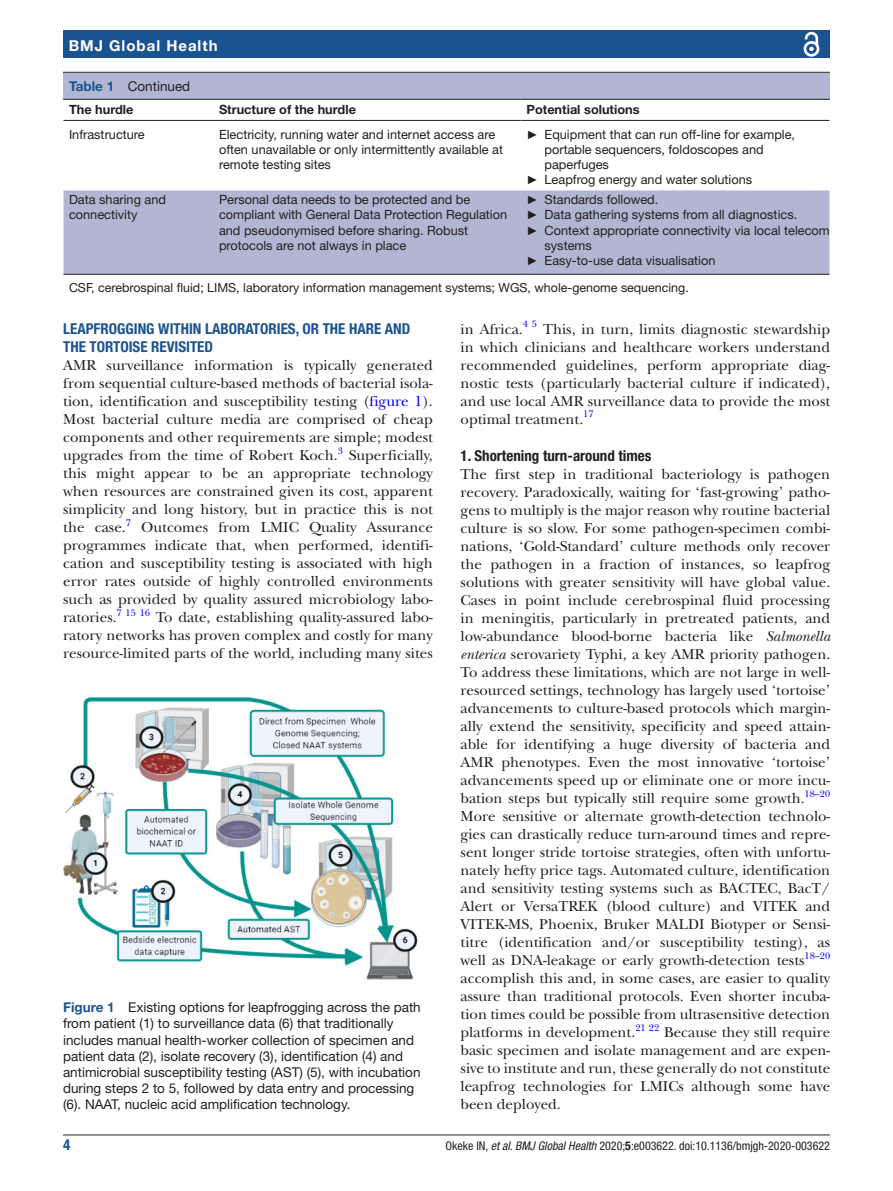
<style>
.page{position:relative;width:893px;height:1191px;background:#fff}
.page>*{position:absolute;margin:0;border:0;box-sizing:border-box;transform-origin:0 0}
.t1{font:15px/18px "New Baskerville";color:#231f20;text-align:justify}
.t2{font:700 condensed 15px/18px "Helvetica Neue LT Std";color:#1b5391}
.t3{font:700 condensed 15px "Helvetica Neue LT Std";color:#231f20}
.t4{font:700 15px "Helvetica Neue LT Std";letter-spacing:.065em;color:#fff}
.t5{font:13.5px/16.2px "Helvetica Neue LT Std";color:#231f20}
.t6{font:12.75px/15.3px "Helvetica Neue LT Std";color:#231f20}
.t7{font:700 12.75px "Helvetica Neue LT Std";color:#231f20}
.t8{font:12.45px "Helvetica Neue LT Std";color:#231f20}
.t9{font:condensed 12px "Helvetica Neue LT Std";color:#231f20}
.t10{font:9.9px "New Baskerville";color:#00f}
.s1{font-weight:700;color:#1b5391}
.s2{font-family:"Arial";font-size:12px}
.s3{color:#00f}
.s4{font-style:italic}
.s5{font-weight:700}
</style>
<div class="page">
<hr style="left:63px;top:1134px;width:767px;height:1px;background:#231f20">
<div style="left:63px;top:31px;width:767px;height:27px;background:#1b5391"></div>
<svg style="left:803px;top:31px;width:17px;height:26px"></svg>
<div style="left:63px;top:91px;width:767px;height:201px;background:#b1b7d3"></div>
<svg style="left:64px;top:100px;width:766px;height:192px;fill:#fff"></svg>
<hr style="left:63px;top:99px;width:150px;height:1px;background:#231f20">
<hr style="left:63px;top:120px;width:150px;height:1px;background:#231f20">
<hr style="left:213px;top:99px;width:307px;height:1px;background:#231f20">
<hr style="left:213px;top:120px;width:307px;height:1px;background:#231f20">
<hr style="left:520px;top:99px;width:310px;height:1px;background:#231f20">
<hr style="left:520px;top:120px;width:310px;height:1px;background:#231f20">
<hr style="left:213px;top:274px;width:307px;height:1px;background:#231f20">
<hr style="left:63px;top:274px;width:150px;height:1px;background:#231f20">
<hr style="left:520px;top:274px;width:310px;height:1px;background:#231f20">
<svg style="left:63px;top:100px;width:1px;height:20px"></svg>
<hr style="left:63px;top:120px;width:1px;height:70px;background:#fff">
<hr style="left:63px;top:190px;width:1px;height:84px;background:#fff">
<svg style="left:63px;top:274px;width:1px;height:18px"></svg>
<hr style="left:69px;top:291px;width:761px;height:2px;background:#fff">
<div style="left:63px;top:73px;width:767px;height:18px;background:#b1b7d3"></div>
<hr style="left:63px;top:72px;width:767px;height:1px;background:#231f20">
<img style="left:63px;top:697px;width:355px;height:283px">
<p class="t4" style="left:69px;top:36px;width:150px">BMJ Global Health</p>
<p class="t5" style="left:69px;top:78px;width:123px"><span class="s1">Table 1</span> Continued</p>
<p class="t7" style="left:69px;top:102px;width:66px">The hurdle</p>
<p class="t7" style="left:219px;top:102px;width:138px">Structure of the hurdle</p>
<p class="t7" style="left:527px;top:102px;width:115px">Potential solutions</p>
<p class="t6" style="left:69px;top:126px;width:77px">Infrastructure</p>
<p class="t6" style="left:219px;top:126px;width:286px">Electricity, running water and internet access are often unavailable or only intermittently available at remote testing sites</p>
<p class="t6" style="left:526px;top:126px;width:270px"><span class="s2">►</span> Equipment that can run off-line for example,</p>
<p class="t6" style="left:544px;top:141px;width:221px">portable sequencers, foldoscopes and</p>
<p class="t6" style="left:544px;top:157px;width:66px">paperfuges</p>
<p class="t6" style="left:526px;top:172px;width:227px"><span class="s2">►</span> Leapfrog energy and water solutions</p>
<p class="t6" style="left:69px;top:192px;width:99px">Data sharing and connectivity</p>
<p class="t6" style="left:219px;top:192px;width:290px">Personal data needs to be protected and be compliant with General Data Protection Regulation and pseudonymised before sharing. Robust protocols are not always in place</p>
<p class="t6" style="left:526px;top:192px;width:133px"><span class="s2">►</span> Standards followed.</p>
<p class="t6" style="left:526px;top:207px;width:272px"><span class="s2">►</span> Data gathering systems from all diagnostics.</p>
<p class="t6" style="left:526px;top:222px;width:305px"><span class="s2">►</span> Context appropriate connectivity via local telecom</p>
<p class="t6" style="left:544px;top:238px;width:49px">systems</p>
<p class="t6" style="left:526px;top:253px;width:190px"><span class="s2">►</span> Easy-to-use data visualisation</p>
<p class="t8" style="left:69px;top:280px;width:621px">CSF, cerebrospinal fluid; LIMS, laboratory information management systems; WGS, whole-genome sequencing.</p>
<p class="t2" style="left:63px;top:320px;width:349px">LEAPFROGGING WITHIN LABORATORIES, OR THE HARE AND<br>THE TORTOISE REVISITED</p>
<p class="t1" style="left:63px;top:356px;width:371px">AMR surveillance information is typically generated from sequential culture-based methods of bacterial isola&shy;tion, identification and susceptibility testing (<span class="s3">figure 1</span>).<br>Most bacterial culture media are comprised of cheap components and other requirements are simple; modest upgrades from the time of Robert Koch.</p>
<p class="t10" style="left:338px;top:444px;width:7px">3</p>
<p class="t1" style="left:63px;top:446px;width:371px;text-indent:285px">Superficially, this might appear to be an appropriate technology when resources are constrained given its cost, apparent simplicity and long history, but in practice this is not the case.</p>
<p class="t10" style="left:126px;top:516px;width:7px">7</p>
<p class="t1" style="left:63px;top:518px;width:371px;text-indent:78px">Outcomes from LMIC Quality Assurance programmes indicate that, when performed, identifi&shy;cation and susceptibility testing is associated with high error rates outside of highly controlled environments such as provided by quality assured microbiology labo&shy;ratories.</p>
<p class="t10" style="left:117px;top:606px;width:35px">7 15 16</p>
<p class="t1" style="left:63px;top:608px;width:371px;text-indent:93px">To date, establishing quality-assured labo&shy;ratory networks has proven complex and costly for many resource-limited parts of the world, including many sites</p>
<p class="t5" style="left:63px;top:999px;width:359px"><span class="s1">Figure 1</span> Existing options for leapfrogging across the path from patient (1) to surveillance data (6) that traditionally includes manual health-worker collection of specimen and patient data (2), isolate recovery (3), identification (4) and antimicrobial susceptibility testing (AST) (5), with incubation during steps 2 to 5, followed by data entry and processing (6). NAAT, nucleic acid amplification technology.</p>
<p class="t1" style="left:461px;top:320px;width:64px">in Africa.</p>
<p class="t10" style="left:523px;top:318px;width:16px">4 5</p>
<p class="t1" style="left:461px;top:320px;width:371px;text-indent:83px">This, in turn, limits diagnostic stewardship in which clinicians and healthcare workers understand recommended guidelines, perform appropriate diag&shy;nostic tests (particularly bacterial culture if indicated), and use local AMR surveillance data to provide the most optimal treatment.</p>
<p class="t10" style="left:583px;top:408px;width:12px">17</p>
<p class="t3" style="left:461px;top:447px;width:192px">1. Shortening turn-around times</p>
<p class="t1" style="left:461px;top:465px;width:371px">The first step in traditional bacteriology is pathogen recovery. Paradoxically, waiting for ‘fast-growing’ patho&shy;gens to multiply is the major reason why routine bacterial culture is so slow. For some pathogen-specimen combi&shy;nations, ‘Gold-Standard’ culture methods only recover the pathogen in a fraction of instances, so leapfrog solutions with greater sensitivity will have global value.<br>Cases in point include cerebrospinal fluid processing in meningitis, particularly in pretreated patients, and low-abundance blood-borne bacteria like <span class="s4">Salmonella enterica</span> serovariety Typhi, a key AMR priority pathogen.<br>To address these limitations, which are not large in well&shy;resourced settings, technology has largely used ‘tortoise’ advancements to culture-based protocols which margin&shy;ally extend the sensitivity, specificity and speed attain&shy;able for identifying a huge diversity of bacteria and AMR phenotypes. Even the most innovative ‘tortoise’ advancements speed up or eliminate one or more incu&shy;bation steps but typically still require some growth.</p>
<p class="t10" style="left:805px;top:787px;width:27px">18–20</p>
<p class="t1" style="left:461px;top:807px;width:371px">More sensitive or alternate growth-detection technolo&shy;gies can drastically reduce turn-around times and repre&shy;sent longer stride tortoise strategies, often with unfortu&shy;nately hefty price tags. Automated culture, identification and sensitivity testing systems such as BACTEC, BacT/ Alert or VersaTREK (blood culture) and VITEK and VITEK-MS, Phoenix, Bruker MALDI Biotyper or Sensi&shy;titre (identification and/or susceptibility testing), as well as DNA-leakage or early growth-detection tests</p>
<p class="t10" style="left:805px;top:949px;width:27px">18–20</p>
<p class="t1" style="left:461px;top:969px;width:371px">accomplish this and, in some cases, are easier to quality assure than traditional protocols. Even shorter incuba&shy;tion times could be possible from ultrasensitive detection platforms in development.</p>
<p class="t10" style="left:635px;top:1021px;width:25px">21 22</p>
<p class="t1" style="left:461px;top:1023px;width:371px;text-indent:203px">Because they still require basic specimen and isolate management and are expen&shy;sive to institute and run, these generally do not constitute leapfrog technologies for LMICs although some have been deployed.</p>
<p class="t2" style="left:63px;top:1135px;width:9px">4</p>
<p class="t9" style="left:445px;top:1138px;width:386px">Okeke IN, <span class="s4">et al</span>. <span class="s4">BMJ Global Health</span> 2020;<span class="s5">5</span>:e003622. doi:10.1136/bmjgh-2020-003622</p>
</div>
